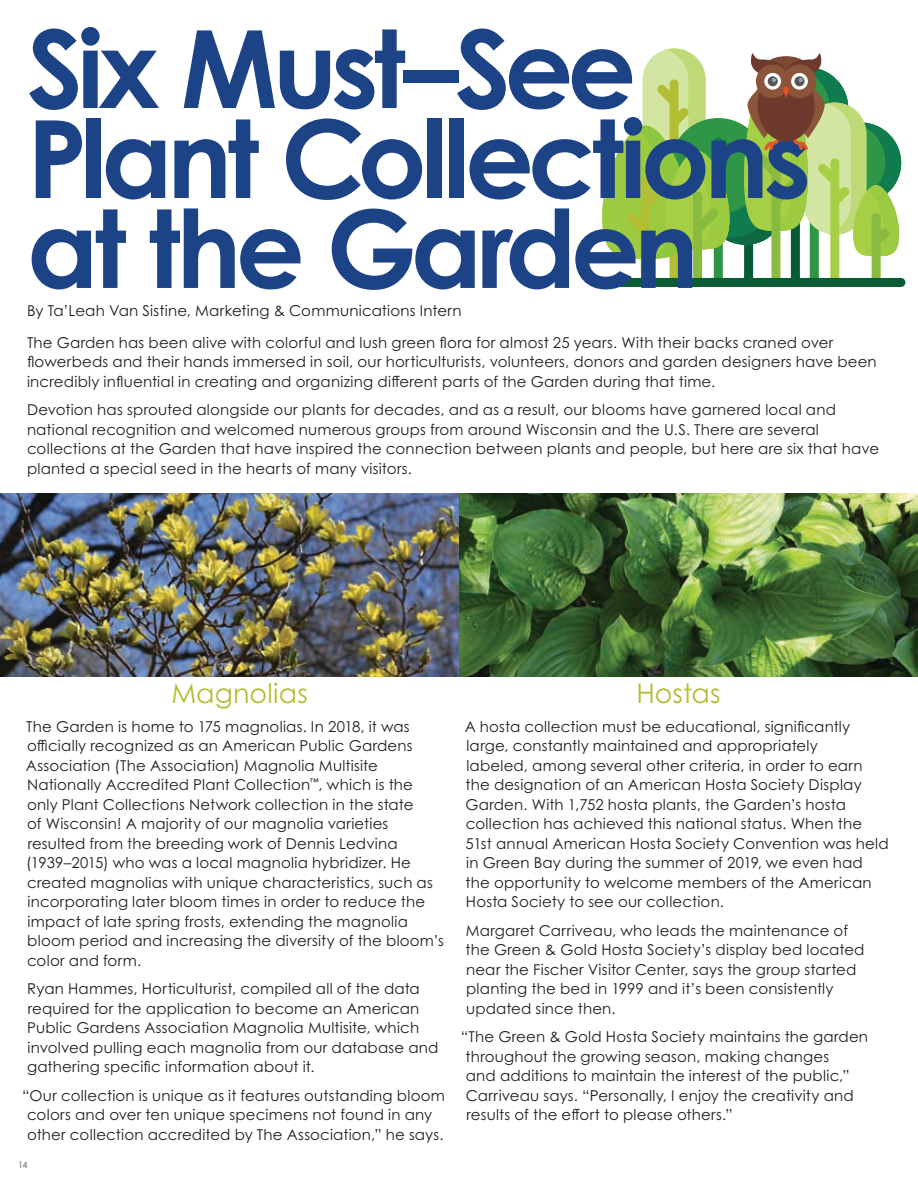
<style>
.page{position:relative;width:918px;height:1188px;background:#fff}
.page>*{position:absolute;margin:0;border:0;box-sizing:border-box;transform-origin:0 0}
.t1{font:700 108px/90px "Century Gothic Pro";letter-spacing:-.05em;color:#1d4387}
.t2{font:27px "Century Gothic Pro";letter-spacing:.005em;color:#b3be35}
.t3{font:15px/19.5px "Century Gothic Pro";letter-spacing:.015em;color:#231f20}
.t4{font:9px "Century Gothic Pro";color:#535456}
</style>
<div class="page">
<div style="left:597px;top:278px;width:308px;height:9px;background:#095c36;border-radius:5px"></div>
<img style="left:0;top:493px;width:918px;height:184px">
<svg style="left:602px;top:48px;width:299px;height:230px"></svg>
<h1 class="t1" style="left:27px;top:22px;width:786px">Six Must–See<br>Plant Collections at the Garden</h1>
<p class="t3" style="left:27px;top:301px;width:436px">By Ta’Leah Van Sistine, Marketing &amp; Communications Intern</p>
<p class="t3" style="left:27px;top:332px;width:851px">The Garden has been alive with colorful and lush green flora for almost 25 years. With their backs craned over flowerbeds and their hands immersed in soil, our horticulturists, volunteers, donors and garden designers have been incredibly influential in creating and organizing different parts of the Garden during that time.</p>
<p class="t3" style="left:27px;top:400px;width:854px">Devotion has sprouted alongside our plants for decades, and as a result, our blooms have garnered local and national recognition and welcomed numerous groups from around Wisconsin and the U.S. There are several collections at the Garden that have inspired the connection between plants and people, but here are six that have planted a special seed in the hearts of many visitors.</p>
<h2 class="t2" style="left:171px;top:677px;width:138px">Magnolias</h2>
<p class="t3" style="left:26px;top:717px;width:420px">The Garden is home to 175 magnolias. In 2018, it was officially recognized as an American Public Gardens Association (The Association) Magnolia Multisite Nationally Accredited Plant Collection<sup>™</sup>, which is the only Plant Collections Network collection in the state<br>of Wisconsin! A majority of our magnolia varieties resulted from the breeding work of Dennis Ledvina (1939–2015) who was a local magnolia hybridizer. He created magnolias with unique characteristics, such as incorporating later bloom times in order to reduce the impact of late spring frosts, extending the magnolia bloom period and increasing the diversity of the bloom’s color and form.</p>
<p class="t3" style="left:27px;top:979px;width:413px">Ryan Hammes, Horticulturist, compiled all of the data required for the application to become an American Public Gardens Association Magnolia Multisite, which involved pulling each magnolia from our database and gathering specific information about it.</p>
<p class="t3" style="left:22px;top:1086px;width:424px;text-align:center">“Our collection is unique as it features outstanding bloom colors and over ten unique specimens not found in any other collection accredited by The Association,” he says.</p>
<p class="t4" style="left:18px;top:1160px;width:11px">14</p>
<h2 class="t2" style="left:636px;top:677px;width:86px">Hostas</h2>
<p class="t3" style="left:465px;top:717px;width:426px">A hosta collection must be educational, significantly large, constantly maintained and appropriately<br>labeled, among several other criteria, in order to earn the designation of an American Hosta Society Display Garden. With 1,752 hosta plants, the Garden’s hosta collection has achieved this national status. When the 51st annual American Hosta Society Convention was held in Green Bay during the summer of 2019, we even had the opportunity to welcome members of the American Hosta Society to see our collection.</p>
<p class="t3" style="left:466px;top:921px;width:401px">Margaret Carriveau, who leads the maintenance of the Green &amp; Gold Hosta Society’s display bed located near the Fischer Visitor Center, says the group started planting the bed in 1999 and it’s been consistently updated since then.</p>
<p class="t3" style="left:466px;top:1027px;width:404px;text-indent:-5px">“The Green &amp; Gold Hosta Society maintains the garden throughout the growing season, making changes<br>and additions to maintain the interest of the public,” Carriveau says. “Personally, I enjoy the creativity and results of the effort to please others.”</p>
</div>
